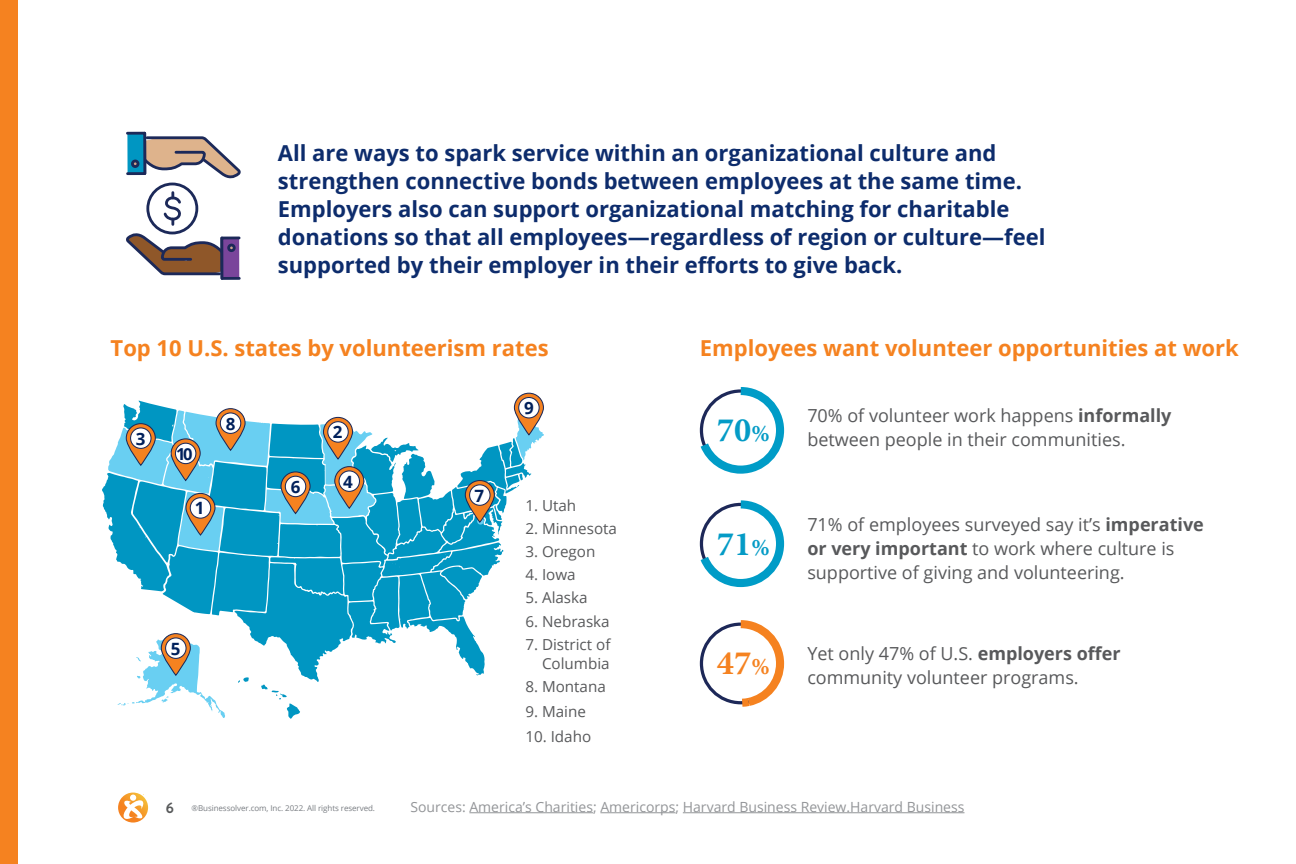
<style>
.page{position:relative;width:1296px;height:864px;background:#fff}
.page>*{position:absolute;margin:0;border:0;box-sizing:border-box;transform-origin:0 0}
.t1{font:700 34.4px "Minion Pro";color:#049bc6}
.t2{font:700 34.4px "Minion Pro";color:#f58220}
.t3{font:700 22px/28px "Open Sans";color:#0d2c6c}
.t4{font:700 22px "Open Sans";color:#f58220}
.t5{font:18px/24px "Open Sans";color:#58595b}
.t6{font:700 17px "Open Sans";color:#00205b}
.t7{font:700 16.4px "Open Sans";color:#00205b}
.t8{font:15.2px/19px "Open Sans";color:#58595b;text-align:right}
.t9{font:14px "Open Sans";color:#939598}
.t10{font:8px "Open Sans";letter-spacing:-.01em;color:#797d82}
.s1{font-size:23.8px}
.s2{font-weight:700}
.s3{font-family:"Brandon Grotesque";font-weight:700;font-size:15px;color:#585a5b}
</style>
<div class="page">
<hr style="left:469px;top:812px;width:124px;height:1px;background:#939598">
<hr style="left:600px;top:812px;width:75px;height:1px;background:#939598">
<hr style="left:683px;top:812px;width:282px;height:1px;background:#939598">
<svg style="left:220px;top:277px;width:21px;height:3px"></svg>
<div style="left:126px;top:132px;width:20px;height:43px;background:#1c2959"></div>
<svg style="left:126px;top:134px;width:115px;height:143px"></svg>
<div style="left:131px;top:159px;width:9px;height:9px;border:3px solid #1c2959;border-radius:50%"></div>
<svg style="left:102px;top:401px;width:442px;height:318px"></svg>
<svg style="left:465px;top:481px;width:29px;height:41px"></svg>
<div style="left:465px;top:480px;width:30px;height:43px;border:1px solid #1c2959;border-radius:15px"></div>
<div style="left:470px;top:485px;width:20px;height:20px;background:#fff;border-radius:50%"></div>
<div style="left:469px;top:484px;width:22px;height:22px;border:1px solid #1c2959;border-radius:50%"></div>
<svg style="left:514px;top:393px;width:29px;height:42px"></svg>
<div style="left:514px;top:393px;width:30px;height:42px;border:1px solid #1c2959;border-radius:15px"></div>
<div style="left:519px;top:397px;width:20px;height:21px;background:#fff;border-radius:50%"></div>
<div style="left:518px;top:397px;width:22px;height:21px;border:1px solid #1c2959;border-radius:50%"></div>
<svg style="left:171px;top:439px;width:29px;height:42px"></svg>
<div style="left:171px;top:438px;width:30px;height:43px;border:1px solid #1c2959;border-radius:15px"></div>
<div style="left:175px;top:443px;width:21px;height:21px;background:#fff;border-radius:50%"></div>
<div style="left:175px;top:443px;width:21px;height:21px;border:1px solid #1c2959;border-radius:50%"></div>
<svg style="left:216px;top:409px;width:29px;height:41px"></svg>
<div style="left:216px;top:408px;width:30px;height:43px;border:1px solid #1c2959;border-radius:15px"></div>
<div style="left:220px;top:413px;width:21px;height:20px;background:#fff;border-radius:50%"></div>
<div style="left:220px;top:412px;width:21px;height:22px;border:1px solid #1c2959;border-radius:50%"></div>
<svg style="left:335px;top:467px;width:29px;height:41px"></svg>
<div style="left:334px;top:466px;width:30px;height:43px;border:1px solid #1c2959;border-radius:15px"></div>
<div style="left:339px;top:471px;width:21px;height:20px;background:#fff;border-radius:50%"></div>
<div style="left:339px;top:470px;width:21px;height:22px;border:1px solid #1c2959;border-radius:50%"></div>
<svg style="left:126px;top:424px;width:29px;height:41px"></svg>
<div style="left:126px;top:423px;width:30px;height:43px;border:1px solid #1c2959;border-radius:15px"></div>
<div style="left:131px;top:428px;width:20px;height:20px;background:#fff;border-radius:50%"></div>
<div style="left:130px;top:427px;width:22px;height:22px;border:1px solid #1c2959;border-radius:50%"></div>
<svg style="left:324px;top:417px;width:29px;height:42px"></svg>
<div style="left:323px;top:417px;width:30px;height:43px;border:1px solid #1c2959;border-radius:15px"></div>
<div style="left:328px;top:422px;width:20px;height:20px;background:#fff;border-radius:50%"></div>
<div style="left:327px;top:421px;width:22px;height:22px;border:1px solid #1c2959;border-radius:50%"></div>
<svg style="left:186px;top:493px;width:29px;height:42px"></svg>
<div style="left:185px;top:493px;width:31px;height:43px;border:1px solid #1c2959;border-radius:15px"></div>
<div style="left:190px;top:498px;width:21px;height:20px;background:#fff;border-radius:50%"></div>
<div style="left:190px;top:497px;width:21px;height:22px;border:1px solid #1c2959;border-radius:50%"></div>
<svg style="left:161px;top:634px;width:29px;height:41px"></svg>
<div style="left:161px;top:633px;width:30px;height:43px;border:1px solid #1c2959;border-radius:15px"></div>
<div style="left:166px;top:638px;width:20px;height:20px;background:#fff;border-radius:50%"></div>
<div style="left:165px;top:637px;width:22px;height:22px;border:1px solid #1c2959;border-radius:50%"></div>
<svg style="left:281px;top:472px;width:29px;height:42px"></svg>
<div style="left:281px;top:471px;width:30px;height:43px;border:1px solid #1c2959;border-radius:15px"></div>
<div style="left:285px;top:476px;width:21px;height:21px;background:#fff;border-radius:50%"></div>
<div style="left:285px;top:476px;width:21px;height:21px;border:1px solid #1c2959;border-radius:50%"></div>
<svg style="left:699px;top:387px;width:86px;height:87px"></svg>
<svg style="left:699px;top:500px;width:86px;height:88px"></svg>
<svg style="left:733px;top:620px;width:52px;height:87px"></svg>
<div style="left:0;top:0;width:18px;height:864px;background:#f58220"></div>
<svg style="left:118px;top:793px;width:30px;height:30px"></svg>
<p class="t3" style="left:278px;top:138px;width:769px">All are ways to spark service within an organizational culture and strengthen connective bonds between employees at the same time.<br>Employers also can support organizational matching for charitable donations so that all employees—regardless of region or culture—feel supported by their employer in their efforts to give back.</p>
<p class="t4" style="left:111px;top:332px;width:440px">Top 10 U.S. states by volunteerism rates</p>
<p class="t6" style="left:136px;top:426px;width:11px">3</p>
<p class="t7" style="left:176px;top:442px;width:18px">10</p>
<p class="t6" style="left:195px;top:496px;width:11px">1</p>
<p class="t6" style="left:226px;top:411px;width:11px">8</p>
<p class="t6" style="left:171px;top:636px;width:11px">5</p>
<p class="t6" style="left:291px;top:475px;width:11px">6</p>
<p class="t6" style="left:333px;top:420px;width:11px">2</p>
<p class="t6" style="left:343px;top:469px;width:11px">4</p>
<p class="t6" style="left:475px;top:484px;width:11px">7</p>
<p class="t6" style="left:524px;top:396px;width:11px">9</p>
<p class="t8" style="left:525px;top:496px;width:52px">1. Utah</p>
<p class="t8" style="left:525px;top:519px;width:93px">2. Minnesota</p>
<p class="t8" style="left:525px;top:542px;width:72px">3. Oregon</p>
<p class="t8" style="left:525px;top:565px;width:52px">4. Iowa</p>
<p class="t8" style="left:525px;top:588px;width:64px">5. Alaska</p>
<p class="t8" style="left:525px;top:611px;width:86px">6. Nebraska</p>
<p class="t8" style="left:525px;top:634px;width:87px">7. District of<br>Columbia</p>
<p class="t8" style="left:525px;top:676px;width:82px">8. Montana</p>
<p class="t8" style="left:525px;top:701px;width:62px">9. Maine</p>
<p class="t8" style="left:525px;top:726px;width:67px">10. Idaho</p>
<p class="t4" style="left:700px;top:332px;width:540px">Employees want volunteer opportunities at work</p>
<h1 class="t1" style="left:717px;top:406px;width:54px">70<span class="s1">%</span></h1>
<h1 class="t1" style="left:717px;top:519px;width:54px">71<span class="s1">%</span></h1>
<h1 class="t2" style="left:717px;top:639px;width:54px">47<span class="s1">%</span></h1>
<p class="t5" style="left:807px;top:403px;width:366px">70% of volunteer work happens <span class="s2">informally </span>between people in their communities.</p>
<p class="t5" style="left:807px;top:512px;width:398px">71% of employees surveyed say it’s <span class="s2">imperative or very important</span> to work where culture is supportive of giving and volunteering.</p>
<p class="t5" style="left:807px;top:641px;width:315px">Yet only 47% of U.S. <span class="s2">employers offer </span>community volunteer programs.</p>
<p class="t10" style="left:166px;top:803px;width:211px"><span class="s3">6</span> ®Businessolver.com, Inc. 2022. All rights reserved.</p>
<p class="t9" style="left:410px;top:797px;width:556px">Sources: America’s Charities; Americorps; Harvard Business Review.Harvard Business</p>
</div>
